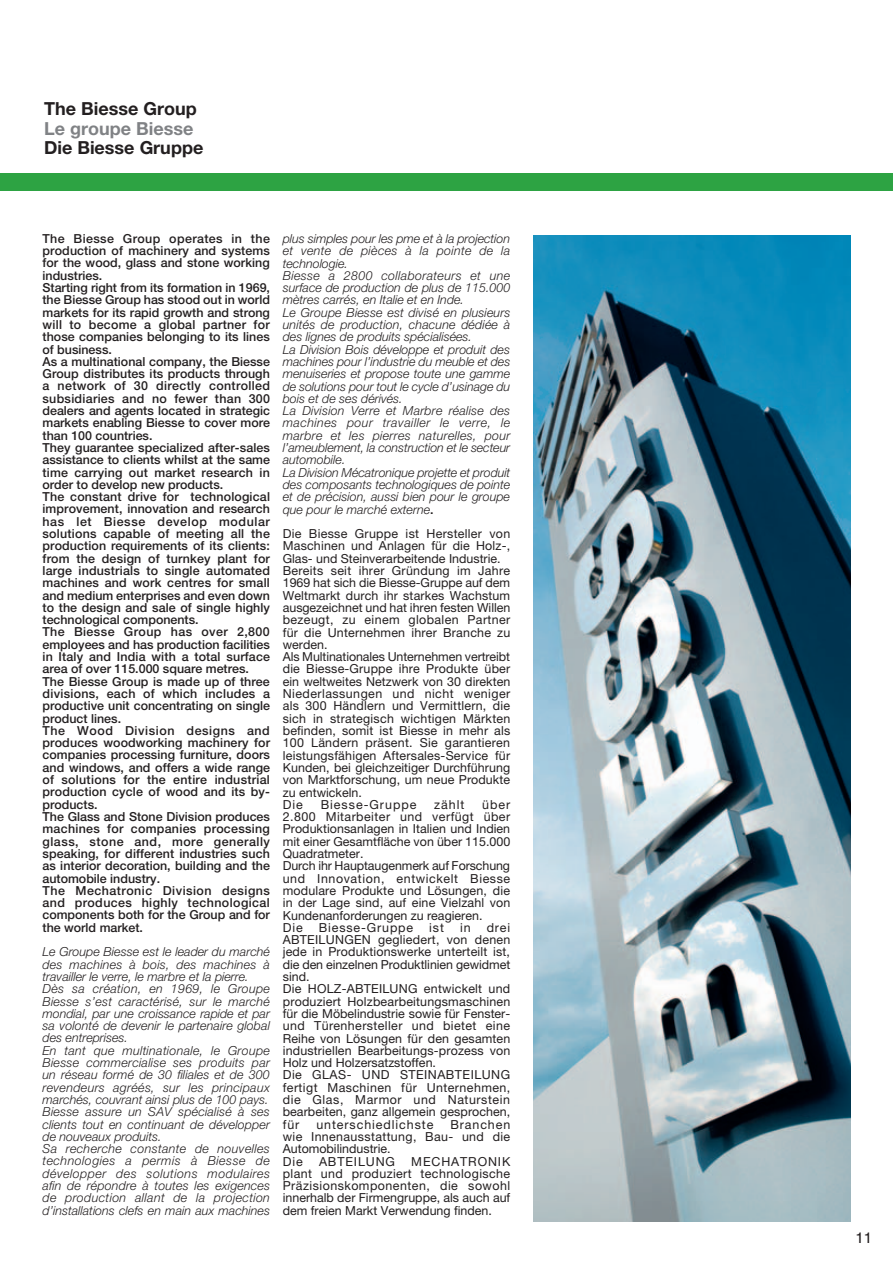
<style>
.page{position:relative;width:893px;height:1263px;background:#fff}
.page>*{position:absolute;margin:0;border:0;box-sizing:border-box;transform-origin:0 0}
.t1{font:700 18px "Helvetica Neue";color:#231f20}
.t2{font:700 18px "Helvetica Neue";color:#808285}
.t3{font:15px "Helvetica Cyr Upright";color:#231f20}
.t4{font:500 12.45px/12.3px "Helvetica Neue";letter-spacing:.005em;color:#231f20}
.t5{font:12.45px/12.3px "Helvetica Neue";letter-spacing:.015em;color:#231f20}
.t6{font:italic 300 12.45px/12.3px "Helvetica Neue";letter-spacing:.005em;color:#231f20}
.t7{font:12.45px "Helvetica Neue";letter-spacing:.07em;color:#231f20}
.t8{font:12.45px "Helvetica Neue";letter-spacing:.075em;color:#231f20}
.t9{font:12.45px "Helvetica Neue";letter-spacing:.08em;color:#231f20}
.s1{font-weight:500;font-style:normal}
</style>
<div class="page">
<div style="left:0;top:174px;width:893px;height:17px;background:#2da343"></div>
<img style="left:533px;top:235px;width:317px;height:987px">
<h1 class="t1" style="left:44px;top:102px;width:154px">The Biesse Group</h1>
<h1 class="t2" style="left:44px;top:122px;width:151px">Le groupe Biesse</h1>
<h1 class="t1" style="left:44px;top:141px;width:161px">Die Biesse Gruppe</h1>
<p class="t4" style="left:43px;top:233px;width:229px">The Biesse Group operates in the production of machinery and systems for the wood, glass and stone working industries.<br>Starting right from its formation in 1969, the Biesse Group has stood out in world markets for its rapid growth and strong will to become a global partner for those companies belonging to its lines of business.<br>As a multinational company, the Biesse Group distributes its products through a network of 30 directly controlled subsidiaries and no fewer than 300 dealers and agents located in strategic markets enabling Biesse to cover more than 100 countries.<br>They guarantee specialized after-sales assistance to clients whilst at the same time carrying out market research in order to develop new products.<br>The constant drive for technological improvement, innovation and research has let Biesse develop modular solutions capable of meeting all the production requirements of its clients: from the design of turnkey plant for large industrials to single automated machines and work centres for small and medium enterprises and even down to the design and sale of single highly technological components.<br>The Biesse Group has over 2,800 employees and has production facilities in Italy and India with a total surface area of over 115.000 square metres.<br>The Biesse Group is made up of three divisions, each of which includes a productive unit concentrating on single product lines.<br>The Wood Division designs and produces woodworking machinery for companies processing furniture, doors and windows, and offers a wide range of solutions for the entire industrial production cycle of wood and its by&shy;products.<br>The Glass and Stone Division produces machines for companies processing glass, stone and, more generally speaking, for different industries such as interior decoration, building and the automobile industry.<br>The Mechatronic Division designs and produces highly technological components both for the Group and for the world market.</p>
<p class="t6" style="left:43px;top:947px;width:229px">Le Groupe Biesse est le leader du marché des machines à bois, des machines à travailler le verre, le marbre et la pierre.<br>Dès sa création, en 1969, le Groupe Biesse s’est caractérisé, sur le marché mondial, par une croissance rapide et par sa volonté de devenir le partenaire global des entreprises.<br>En tant que multinationale, le Groupe Biesse commercialise ses produits par un réseau formé de 30 filiales et de 300 revendeurs agréés, sur les principaux marchés, couvrant ainsi plus de 100 pays.<br>Biesse assure un SAV spécialisé à ses clients tout en continuant de développer de nouveaux produits.<br>Sa recherche constante de nouvelles technologies a permis à Biesse de développer des solutions modulaires afin de répondre à toutes les exigences de production allant de la projection d’installations clefs en main aux machines</p>
<p class="t6" style="left:283px;top:233px;width:229px">plus simples pour les pme et à la projection et vente de pièces à la pointe de la technologie.<br>Biesse a 2800 collaborateurs et une surface de production de plus de 115.000 mètres carrés, en Italie et en Inde.<br>Le Groupe Biesse est divisé en plusieurs unités de production, chacune dédiée à des lignes de produits spécialisées.<br>La Division Bois développe et produit des machines pour l’industrie du meuble et des menuiseries et propose toute une gamme de solutions pour tout le cycle d’usinage du bois et de ses dérivés.<br>La Division Verre et Marbre réalise des machines pour travailler le verre, le marbre et les pierres naturelles, pour l’ameublement, la construction et le secteur automobile.<br>La Division Mécatronique projette et produit des composants technologiques de pointe et de précision, aussi bien pour le groupe que pour le marché externe<span class="s1">.</span></p>
<p class="t5" style="left:283px;top:529px;width:229px">Die Biesse Gruppe ist Hersteller von Maschinen und Anlagen für die Holz-, Glas- und Steinverarbeitende Industrie.<br>Bereits seit ihrer Gründung im Jahre 1969 hat sich die Biesse-Gruppe auf dem Weltmarkt durch ihr starkes Wachstum ausgezeichnet und hat ihren festen Willen bezeugt, zu einem globalen Partner für die Unternehmen ihrer Branche zu werden.<br>Als Multinationales Unternehmen vertreibt die Biesse-Gruppe ihre Produkte über ein weltweites Netzwerk von 30 direkten Niederlassungen und nicht weniger als 300 Händlern und Vermittlern, die sich in strategisch wichtigen Märkten befinden, somit ist Biesse in mehr als 100 Ländern präsent. Sie garantieren leistungsfähigen Aftersales-Service für Kunden, bei gleichzeitiger Durchführung von Marktforschung, um neue Produkte zu entwickeln.<br>Die</p>
<p class="t9" style="left:321px;top:800px;width:97px">Biesse-Gruppe</p>
<p class="t5" style="left:434px;top:799px;width:32px">zählt</p>
<p class="t5" style="left:283px;top:799px;width:229px;text-indent:199px">über<br>2.800 Mitarbeiter und verfügt über<br>Produktionsanlagen in Italien und Indien mit einer Gesamtfläche von über 115.000<br>Quadratmeter.<br>Durch ihr Hauptaugenmerk auf Forschung und Innovation, entwickelt Biesse modulare Produkte und Lösungen, die in der Lage sind, auf eine Vielzahl von<br>Kundenanforderungen zu reagieren.<br>Die</p>
<p class="t7" style="left:319px;top:923px;width:96px">Biesse-Gruppe</p>
<p class="t5" style="left:429px;top:922px;width:16px">ist</p>
<p class="t5" style="left:460px;top:922px;width:12px">in</p>
<p class="t5" style="left:283px;top:922px;width:229px;text-indent:204px">drei<br>ABTEILUNGEN gegliedert, von denen jede in Produktionswerke unterteilt ist, die den einzelnen Produktlinien gewidmet sind.<br>Die HOLZ-ABTEILUNG entwickelt und produziert Holzbearbeitungsmaschinen für die Möbelindustrie sowie für Fenster&shy;und Türenhersteller und bietet eine<br>Reihe von Lösungen für den gesamten industriellen Bearbeitungs-prozess von<br>Holz und Holzersatzstoffen.<br>Die GLAS- UND STEINABTEILUNG fertigt Maschinen für Unternehmen, die Glas, Marmor und Naturstein bearbeiten, ganz allgemein gesprochen, für</p>
<p class="t5" style="left:283px;top:1119px;width:229px;text-indent:168px">Branchen wie Innenausstattung, Bau- und die<br>Automobilindustrie.<br>Die</p>
<p class="t8" style="left:316px;top:1120px;width:119px">unterschiedlichste</p>
<p class="t5" style="left:283px;top:1156px;width:229px;text-align:justify;text-indent:129px">MECHATRONIK plant und produziert technologische Präzisionskomponenten, die sowohl innerhalb der Firmengruppe, als auch auf dem freien Markt Verwendung finden.</p>
<p class="t7" style="left:319px;top:1156px;width:77px">ABTEILUNG</p>
<p class="t3" style="left:855px;top:1229px;width:18px">11</p>
</div>
